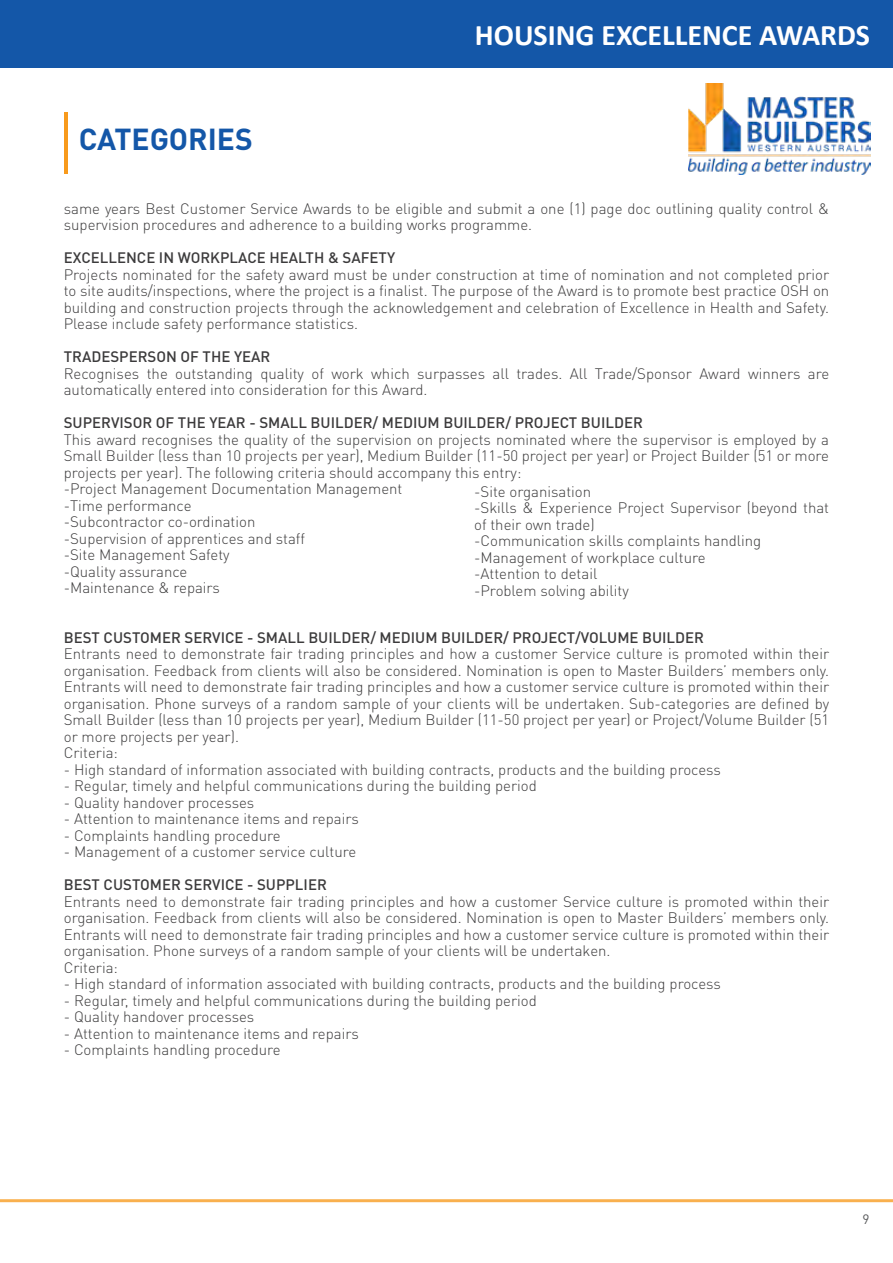
<style>
.page{position:relative;width:893px;height:1263px;background:#fff}
.page>*{position:absolute;margin:0;border:0;box-sizing:border-box;transform-origin:0 0}
.t1{font:700 30px "Calibri";color:#fff}
.t2{font:700 30px "DIN Pro";color:#1457a8}
.t3{font:300 15px/16.5px "DIN Pro";color:#3c3b3c}
.t4{font:500 15px "DIN Pro";color:#3c3b3c}
.t5{font:13.5px "DIN Pro";color:#58595b}
</style>
<div class="page">
<hr style="left:0;top:1199px;width:893px;height:3px;background:#f89a1c">
<div style="left:0;top:0;width:893px;height:68px;background:#1457a8"></div>
<img style="left:689px;top:83px;width:182px;height:91px">
<hr style="left:64px;top:112px;width:4px;height:61px;background:#f89a1c">
<h1 class="t2" style="left:79px;top:119px;width:175px">CATEGORIES</h1>
<h1 class="t1" style="left:475px;top:14px;width:397px">HOUSING EXCELLENCE AWARDS</h1>
<p class="t3" style="left:64px;top:199px;width:767px">same years Best Customer Service Awards to be eligible and submit a one (1) page doc outlining quality control &amp; supervision procedures and adherence to a building works programme.</p>
<p class="t4" style="left:64px;top:247px;width:333px">EXCELLENCE IN WORKPLACE HEALTH &amp; SAFETY</p>
<p class="t3" style="left:64px;top:265px;width:767px;text-align:justify">Projects nominated for the safety award must be under construction at time of nomination and not completed prior to site audits/inspections, where the project is a finalist. The purpose of the Award is to promote best practice OSH on building and construction projects through the acknowledgement and celebration of Excellence in Health and Safety.<br>Please include safety performance statistics.</p>
<p class="t4" style="left:64px;top:346px;width:208px">TRADESPERSON OF THE YEAR</p>
<p class="t3" style="left:64px;top:364px;width:767px">Recognises the outstanding quality of work which surpasses all trades. All Trade/Sponsor Award winners are automatically entered into consideration for this Award.</p>
<p class="t4" style="left:64px;top:412px;width:581px">SUPERVISOR OF THE YEAR - SMALL BUILDER/ MEDIUM BUILDER/ PROJECT BUILDER</p>
<p class="t3" style="left:64px;top:430px;width:767px">This award recognises the quality of the supervision on projects nominated where the supervisor is employed by a Small Builder (less than 10 projects per year), Medium Builder (11-50 project per year) or Project Builder (51 or more projects per year). The following criteria should accompany this entry:<br>-Project Management Documentation Management<br>-Time performance<br>-Subcontractor co-ordination<br>-Supervision of apprentices and staff<br>-Site Management Safety<br>-Quality assurance<br>-Maintenance &amp; repairs</p>
<p class="t4" style="left:64px;top:627px;width:642px">BEST CUSTOMER SERVICE - SMALL BUILDER/ MEDIUM BUILDER/ PROJECT/VOLUME BUILDER</p>
<p class="t3" style="left:64px;top:645px;width:767px">Entrants need to demonstrate fair trading principles and how a customer Service culture is promoted within their organisation. Feedback from clients will also be considered. Nomination is open to Master Builders’ members only.<br>Entrants will need to demonstrate fair trading principles and how a customer service culture is promoted within their organisation. Phone surveys of a random sample of your clients will be undertaken. Sub-categories are defined by Small Builder (less than 10 projects per year), Medium Builder (11-50 project per year) or Project/Volume Builder (51 or more projects per year).<br>Criteria:</p>
<p class="t3" style="left:64px;top:760px;width:659px">- High standard of information associated with building contracts, products and the building process</p>
<p class="t3" style="left:64px;top:777px;width:475px">- Regular, timely and helpful communications during the building period</p>
<p class="t3" style="left:64px;top:793px;width:192px">- Quality handover processes</p>
<p class="t3" style="left:64px;top:810px;width:297px">- Attention to maintenance items and repairs</p>
<p class="t3" style="left:64px;top:826px;width:219px">- Complaints handling procedure</p>
<p class="t3" style="left:64px;top:843px;width:294px">- Management of a customer service culture</p>
<p class="t4" style="left:64px;top:874px;width:265px">BEST CUSTOMER SERVICE - SUPPLIER</p>
<p class="t3" style="left:64px;top:892px;width:767px">Entrants need to demonstrate fair trading principles and how a customer Service culture is promoted within their organisation. Feedback from clients will also be considered. Nomination is open to Master Builders’ members only.<br>Entrants will need to demonstrate fair trading principles and how a customer service culture is promoted within their organisation. Phone surveys of a random sample of your clients will be undertaken.<br>Criteria:</p>
<p class="t3" style="left:64px;top:975px;width:659px">- High standard of information associated with building contracts, products and the building process</p>
<p class="t3" style="left:64px;top:991px;width:475px">- Regular, timely and helpful communications during the building period</p>
<p class="t3" style="left:64px;top:1008px;width:192px">- Quality handover processes</p>
<p class="t3" style="left:64px;top:1024px;width:297px">- Attention to maintenance items and repairs</p>
<p class="t3" style="left:64px;top:1041px;width:219px">- Complaints handling procedure</p>
<p class="t3" style="left:474px;top:482px;width:357px">-Site organisation<br>-Skills &amp; Experience Project Supervisor (beyond that of their own trade)<br>-Communication skills complaints handling -Management of workplace culture<br>-Attention to detail<br>-Problem solving ability</p>
<p class="t5" style="left:862px;top:1210px;width:9px">9</p>
</div>
